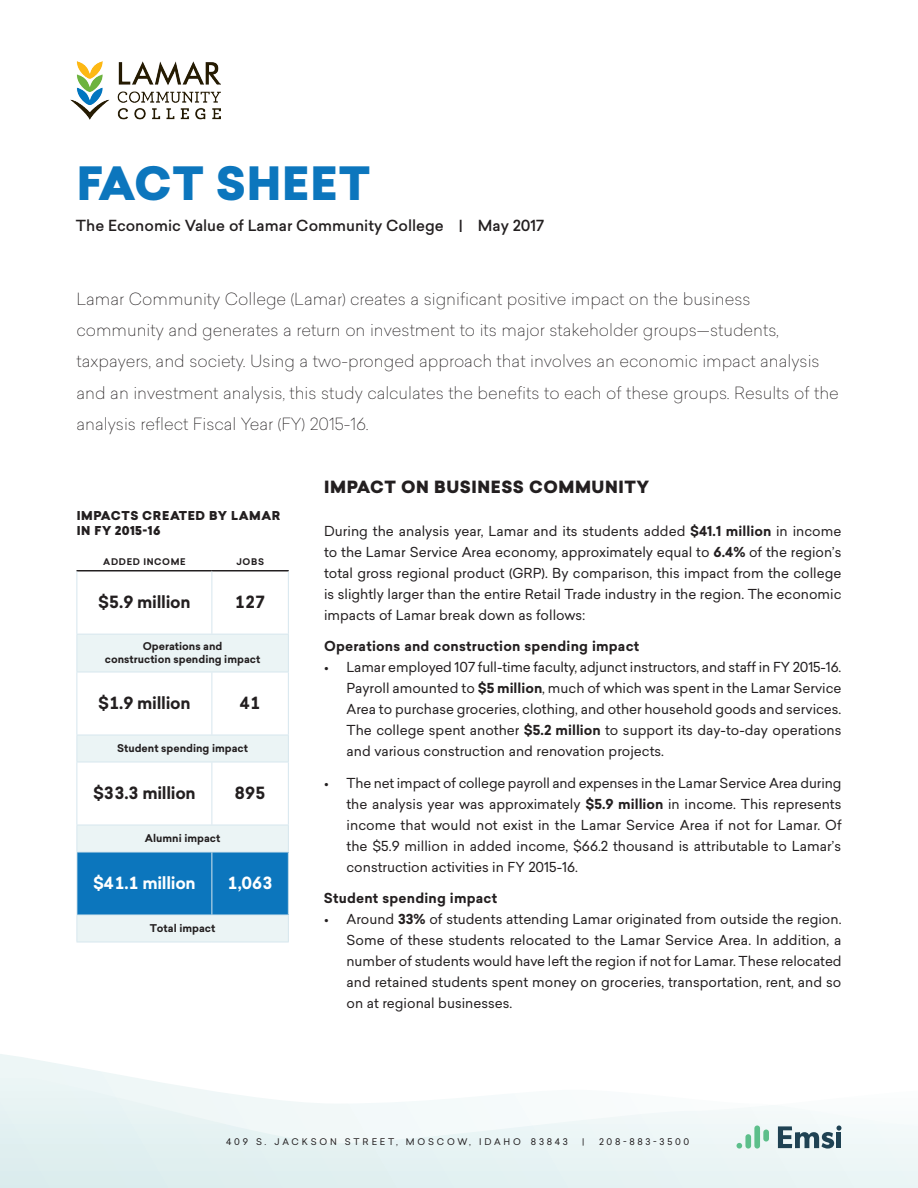
<style>
.page{position:relative;width:918px;height:1188px;background:#fff}
.page>*{position:absolute;margin:0;border:0;box-sizing:border-box;transform-origin:0 0}
.t1{font:900 45px "Sailec";letter-spacing:.02em;color:#0c76bd}
.t2{font:100 16.5px/31.5px "Sailec";color:#231f20}
.t3{font:700 16.5px "Sailec";letter-spacing:-.02em;color:#231f20}
.t4{font:900 16.5px "Sailec";letter-spacing:.035em;color:#231f20}
.t5{font:700 16.5px "Sailec";letter-spacing:-.02em;color:#fff}
.t6{font:500 15px "Sailec";color:#231f20}
.t7{font:13.5px/21px "Sailec";color:#231f20;text-align:justify}
.t8{font:700 13.5px "Sailec";letter-spacing:.015em;color:#231f20}
.t9{font:900 12px/15.8px "Sailec";letter-spacing:.05em;color:#231f20}
.t10{font:700 10.5px/13.5px "Sailec";color:#231f20;text-align:center}
.t11{font:9px "Sailec";letter-spacing:.305em;color:#231f20}
.t12{font:700 9px "Sailec";letter-spacing:.07em;color:#231f20}
.s1{font-weight:700}
</style>
<div class="page">
<svg style="left:0;top:1054px;width:101px;height:18px"></svg>
<svg style="left:0;top:1072px;width:918px;height:116px"></svg>
<svg style="left:778px;top:1125px;width:63px;height:24px"></svg>
<div style="left:745px;top:1134px;width:6px;height:15px;background:#5dbf8b;border-radius:3px"></div>
<div style="left:754px;top:1125px;width:6px;height:24px;background:#5dbf8b;border-radius:3px"></div>
<svg style="left:737px;top:1143px;width:5px;height:6px"></svg>
<div style="left:763px;top:1130px;width:6px;height:12px;background:#5dbf8b;border-radius:3px"></div>
<div style="left:77px;top:634px;width:211px;height:38px;background:#ebf4f5"></div>
<div style="left:77px;top:735px;width:211px;height:27px;background:#ebf4f5"></div>
<div style="left:77px;top:825px;width:211px;height:27px;background:#ebf4f5"></div>
<div style="left:77px;top:915px;width:211px;height:27px;background:#ebf4f5"></div>
<div style="left:77px;top:852px;width:135px;height:63px;background:#0c76bd"></div>
<div style="left:212px;top:852px;width:76px;height:63px;background:#0c76bd"></div>
<hr style="left:76px;top:570px;width:136px;height:2px;background:#231f20">
<hr style="left:212px;top:570px;width:77px;height:2px;background:#231f20">
<hr style="left:76px;top:572px;width:1px;height:62px;background:#d7e7ee">
<hr style="left:212px;top:572px;width:1px;height:62px;background:#d7e7ee">
<hr style="left:288px;top:572px;width:1px;height:62px;background:#d7e7ee">
<hr style="left:76px;top:634px;width:136px;height:1px;background:#d7e7ee">
<hr style="left:76px;top:634px;width:1px;height:38px;background:#d7e7ee">
<hr style="left:212px;top:634px;width:77px;height:1px;background:#d7e7ee">
<hr style="left:288px;top:634px;width:1px;height:38px;background:#d7e7ee">
<hr style="left:76px;top:672px;width:136px;height:1px;background:#d7e7ee">
<hr style="left:76px;top:672px;width:1px;height:63px;background:#d7e7ee">
<hr style="left:212px;top:672px;width:77px;height:1px;background:#d7e7ee">
<hr style="left:212px;top:672px;width:1px;height:63px;background:#d7e7ee">
<hr style="left:288px;top:672px;width:1px;height:63px;background:#d7e7ee">
<hr style="left:76px;top:735px;width:136px;height:1px;background:#d7e7ee">
<svg style="left:76px;top:735px;width:1px;height:27px"></svg>
<hr style="left:212px;top:735px;width:77px;height:1px;background:#d7e7ee">
<svg style="left:288px;top:736px;width:1px;height:26px"></svg>
<hr style="left:76px;top:762px;width:136px;height:1px;background:#d7e7ee">
<hr style="left:76px;top:762px;width:1px;height:63px;background:#d7e7ee">
<hr style="left:212px;top:762px;width:77px;height:1px;background:#d7e7ee">
<hr style="left:212px;top:762px;width:1px;height:63px;background:#d7e7ee">
<hr style="left:288px;top:762px;width:1px;height:63px;background:#d7e7ee">
<hr style="left:76px;top:825px;width:136px;height:1px;background:#d7e7ee">
<svg style="left:76px;top:825px;width:1px;height:27px"></svg>
<hr style="left:212px;top:825px;width:77px;height:1px;background:#d7e7ee">
<svg style="left:288px;top:826px;width:1px;height:26px"></svg>
<hr style="left:76px;top:852px;width:136px;height:1px;background:#d7e7ee">
<hr style="left:76px;top:852px;width:1px;height:63px;background:#d7e7ee">
<hr style="left:212px;top:852px;width:77px;height:1px;background:#d7e7ee">
<hr style="left:212px;top:852px;width:1px;height:63px;background:#d7e7ee">
<hr style="left:288px;top:852px;width:1px;height:63px;background:#d7e7ee">
<hr style="left:76px;top:915px;width:136px;height:1px;background:#d7e7ee">
<svg style="left:76px;top:915px;width:1px;height:27px"></svg>
<hr style="left:212px;top:915px;width:77px;height:1px;background:#d7e7ee">
<svg style="left:288px;top:916px;width:1px;height:26px"></svg>
<hr style="left:76px;top:942px;width:136px;height:1px;background:#d7e7ee">
<hr style="left:212px;top:942px;width:77px;height:1px;background:#d7e7ee">
<img style="left:71px;top:61px;width:150px;height:58px">
<h1 class="t1" style="left:77px;top:150px;width:295px">FACT SHEET</h1>
<p class="t6" style="left:76px;top:215px;width:470px">The Economic Value of Lamar Community College | May 2017</p>
<p class="t2" style="left:76px;top:282px;width:764px">Lamar Community College (Lamar) creates a significant positive impact on the business community and generates a return on investment to its major stakeholder groups—students, taxpayers, and society. Using a two-pronged approach that involves an economic impact analysis and an investment analysis, this study calculates the benefits to each of these groups. Results of the analysis reflect Fiscal Year (FY) 2015-16.</p>
<p class="t9" style="left:77px;top:508px;width:205px">IMPACTS CREATED BY LAMAR<br>IN FY 2015-16</p>
<p class="t12" style="left:103px;top:555px;width:84px">ADDED INCOME</p>
<p class="t12" style="left:236px;top:555px;width:29px">JOBS</p>
<p class="t3" style="left:98px;top:590px;width:94px">$5.9 million</p>
<p class="t3" style="left:234px;top:590px;width:33px">127</p>
<p class="t10" style="left:105px;top:639px;width:157px">Operations and<br>construction spending impact</p>
<p class="t3" style="left:98px;top:691px;width:94px">$1.9 million</p>
<p class="t3" style="left:240px;top:691px;width:23px">41</p>
<p class="t10" style="left:117px;top:741px;width:132px">Student spending impact</p>
<p class="t3" style="left:93px;top:781px;width:104px">$33.3 million</p>
<p class="t3" style="left:234px;top:781px;width:33px">895</p>
<p class="t10" style="left:145px;top:831px;width:77px">Alumni impact</p>
<p class="t5" style="left:93px;top:871px;width:104px">$41.1 million</p>
<p class="t5" style="left:227px;top:871px;width:47px">1,063</p>
<p class="t10" style="left:150px;top:921px;width:67px">Total impact</p>
<p class="t4" style="left:324px;top:476px;width:326px">IMPACT ON BUSINESS COMMUNITY</p>
<p class="t7" style="left:324px;top:520px;width:519px">During the analysis year, Lamar and its students added <span class="s1">$41.1 million</span> in income to the Lamar Service Area economy, approximately equal to <span class="s1">6.4%</span> of the region’s total gross regional product (GRP). By comparison, this impact from the college is slightly larger than the entire Retail Trade industry in the region. The economic impacts of Lamar break down as follows:</p>
<p class="t8" style="left:324px;top:636px;width:317px">Operations and construction spending impact</p>
<p class="t7" style="left:346px;top:656px;width:497px;text-indent:-22px">• Lamar employed 107 full-time faculty, adjunct instructors, and staff in FY 2015-16.<br>Payroll amounted to <span class="s1">$5 million</span>, much of which was spent in the Lamar Service Area to purchase groceries, clothing, and other household goods and services.<br>The college spent another <span class="s1">$5.2 million</span> to support its day-to-day operations and various construction and renovation projects.</p>
<p class="t7" style="left:346px;top:772px;width:497px;text-indent:-22px">• The net impact of college payroll and expenses in the Lamar Service Area during the analysis year was approximately <span class="s1">$5.9 million</span> in income. This represents income that would not exist in the Lamar Service Area if not for Lamar. Of the $5.9 million in added income, $66.2 thousand is attributable to Lamar’s construction activities in FY 2015-16.</p>
<p class="t8" style="left:324px;top:888px;width:175px">Student spending impact</p>
<p class="t7" style="left:346px;top:908px;width:497px;text-indent:-22px">• Around <span class="s1">33%</span> of students attending Lamar originated from outside the region.<br>Some of these students relocated to the Lamar Service Area. In addition, a number of students would have left the region if not for Lamar. These relocated and retained students spent money on groceries, transportation, rent, and so on at regional businesses.</p>
<p class="t11" style="left:226px;top:1135px;width:343px">409 S. JACKSON STREET, MOSCOW, IDAHO 83843</p>
<p class="t11" style="left:582px;top:1135px;width:4px">|</p>
<p class="t11" style="left:599px;top:1135px;width:92px">208-883-3500</p>
</div>
